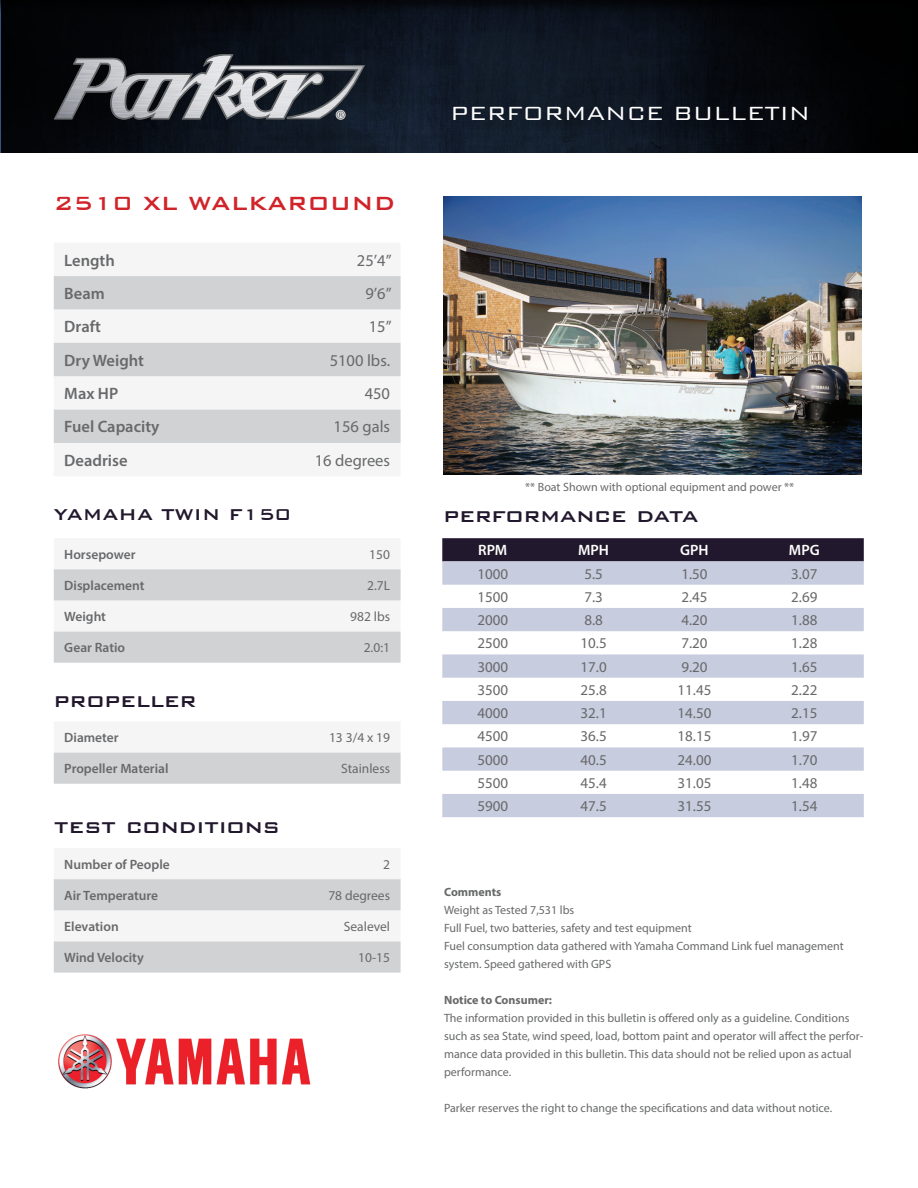
<style>
.page{position:relative;width:918px;height:1188px;background:#fff}
.page>*{position:absolute;margin:0;border:0;box-sizing:border-box;transform-origin:0 0}
.t1{font:500 25.5px "Bank Gothic BT";color:#22182d}
.t2{font:300 25.5px "Bank Gothic BT";color:#fff}
.t3{font:500 25.5px "Bank Gothic BT";color:#d1232a}
.t4{font:500 21px "Bank Gothic BT";color:#22182d}
.t5{font:600 16.5px "Myriad Pro";color:#68696a}
.t6{font:16.5px "Myriad Pro";color:#68696a}
.t7{font:15px "Myriad Pro";color:#68696a}
.t8{font:600 15px "Myriad Pro";color:#fff}
.t9{font:600 13.5px "Myriad Pro";color:#68696a}
.t10{font:13.5px "Myriad Pro";color:#68696a}
.t11{font:12px/18px "Myriad Pro";color:#68696a}
.t12{font:700 12px "Myriad Pro";color:#68696a}
</style>
<div class="page">
<div style="left:0;top:0;width:918px;height:153px;background:#231f20;opacity:.75"></div>
<svg style="left:54px;top:54px;width:311px;height:66px;background:#5f6268"></svg>
<svg style="left:54px;top:276px;width:347px;height:167px;fill:#d1d2d4"></svg>
<svg style="left:54px;top:879px;width:347px;height:94px"></svg>
<svg style="left:54px;top:569px;width:347px;height:94px"></svg>
<div style="left:54px;top:752px;width:347px;height:32px;background:#d1d2d4"></div>
<img style="left:444px;top:196px;width:417px;height:279px">
<div style="left:442px;top:538px;width:422px;height:23px;background:#22182d"></div>
<svg style="left:442px;top:561px;width:422px;height:256px;fill:#c7ccde"></svg>
<img style="left:58px;top:1034px;width:253px;height:55px">
<h1 class="t3" style="left:54px;top:189px;width:343px">2510 XL WALKAROUND</h1>
<h3 class="t5" style="left:64px;top:250px;width:52px">Length</h3>
<h3 class="t6" style="left:357px;top:250px;width:36px">25’4”</h3>
<h3 class="t5" style="left:64px;top:283px;width:42px">Beam</h3>
<h3 class="t6" style="left:365px;top:283px;width:28px">9’6”</h3>
<h3 class="t5" style="left:64px;top:316px;width:38px">Draft</h3>
<h3 class="t6" style="left:369px;top:317px;width:24px">15”</h3>
<h3 class="t5" style="left:64px;top:350px;width:81px">Dry Weight</h3>
<h3 class="t6" style="left:330px;top:350px;width:62px">5100 lbs.</h3>
<h3 class="t5" style="left:64px;top:383px;width:55px">Max HP</h3>
<h3 class="t6" style="left:365px;top:383px;width:27px">450</h3>
<h3 class="t5" style="left:64px;top:416px;width:97px">Fuel Capacity</h3>
<h3 class="t6" style="left:334px;top:417px;width:58px">156 gals</h3>
<h3 class="t5" style="left:64px;top:450px;width:65px">Deadrise</h3>
<h3 class="t6" style="left:315px;top:450px;width:77px">16 degrees</h3>
<h2 class="t4" style="left:54px;top:503px;width:239px">YAMAHA TWIN F150</h2>
<p class="t9" style="left:64px;top:546px;width:73px">Horsepower</p>
<p class="t10" style="left:369px;top:546px;width:22px">150</p>
<p class="t9" style="left:64px;top:577px;width:82px">Displacement</p>
<p class="t10" style="left:367px;top:577px;width:25px">2.7L</p>
<p class="t9" style="left:64px;top:608px;width:43px">Weight</p>
<p class="t10" style="left:350px;top:608px;width:41px">982 lbs</p>
<p class="t9" style="left:64px;top:639px;width:62px">Gear Ratio</p>
<p class="t10" style="left:364px;top:639px;width:28px">2.0:1</p>
<h1 class="t1" style="left:54px;top:686px;width:144px">propeller</h1>
<p class="t9" style="left:64px;top:729px;width:56px">Diameter</p>
<p class="t10" style="left:329px;top:729px;width:63px">13 3/4 x 19</p>
<p class="t9" style="left:64px;top:760px;width:106px">Propeller Material</p>
<p class="t10" style="left:341px;top:760px;width:50px">Stainless</p>
<h1 class="t1" style="left:54px;top:812px;width:228px">test conditions</h1>
<p class="t9" style="left:64px;top:856px;width:107px">Number of People</p>
<p class="t10" style="left:383px;top:856px;width:8px">2</p>
<p class="t9" style="left:64px;top:887px;width:95px">Air Temperature</p>
<p class="t10" style="left:328px;top:887px;width:63px">78 degrees</p>
<p class="t9" style="left:64px;top:918px;width:56px">Elevation</p>
<p class="t10" style="left:344px;top:918px;width:48px">Sealevel</p>
<p class="t9" style="left:64px;top:949px;width:81px">Wind Velocity</p>
<p class="t10" style="left:358px;top:949px;width:33px">10-15</p>
<h1 class="t2" style="left:450px;top:99px;width:362px">PERFORMANCE BULLETIN</h1>
<p class="t11" style="left:525px;top:478px;width:270px">** Boat Shown with optional equipment and power **</p>
<h1 class="t1" style="left:443px;top:501px;width:256px">performance data</h1>
<p class="t8" style="left:478px;top:541px;width:31px">RPM</p>
<p class="t8" style="left:578px;top:541px;width:32px">MPH</p>
<p class="t8" style="left:680px;top:541px;width:30px">GPH</p>
<p class="t8" style="left:789px;top:541px;width:32px">MPG</p>
<p class="t7" style="left:477px;top:564px;width:32px">1000</p>
<p class="t7" style="left:584px;top:564px;width:20px">5.5</p>
<p class="t7" style="left:681px;top:564px;width:28px">1.50</p>
<p class="t7" style="left:791px;top:564px;width:28px">3.07</p>
<p class="t7" style="left:477px;top:588px;width:32px">1500</p>
<p class="t7" style="left:584px;top:588px;width:20px">7.3</p>
<p class="t7" style="left:681px;top:588px;width:28px">2.45</p>
<p class="t7" style="left:791px;top:588px;width:28px">2.69</p>
<p class="t7" style="left:477px;top:611px;width:32px">2000</p>
<p class="t7" style="left:584px;top:611px;width:20px">8.8</p>
<p class="t7" style="left:681px;top:611px;width:28px">4.20</p>
<p class="t7" style="left:791px;top:611px;width:28px">1.88</p>
<p class="t7" style="left:477px;top:634px;width:32px">2500</p>
<p class="t7" style="left:581px;top:634px;width:28px">10.5</p>
<p class="t7" style="left:681px;top:634px;width:28px">7.20</p>
<p class="t7" style="left:791px;top:634px;width:28px">1.28</p>
<p class="t7" style="left:477px;top:657px;width:32px">3000</p>
<p class="t7" style="left:581px;top:657px;width:28px">17.0</p>
<p class="t7" style="left:681px;top:657px;width:28px">9.20</p>
<p class="t7" style="left:791px;top:657px;width:28px">1.65</p>
<p class="t7" style="left:477px;top:681px;width:32px">3500</p>
<p class="t7" style="left:581px;top:681px;width:28px">25.8</p>
<p class="t7" style="left:678px;top:681px;width:35px">11.45</p>
<p class="t7" style="left:791px;top:681px;width:28px">2.22</p>
<p class="t7" style="left:477px;top:704px;width:32px">4000</p>
<p class="t7" style="left:581px;top:704px;width:28px">32.1</p>
<p class="t7" style="left:678px;top:704px;width:35px">14.50</p>
<p class="t7" style="left:791px;top:704px;width:28px">2.15</p>
<p class="t7" style="left:477px;top:727px;width:32px">4500</p>
<p class="t7" style="left:581px;top:727px;width:28px">36.5</p>
<p class="t7" style="left:678px;top:727px;width:35px">18.15</p>
<p class="t7" style="left:791px;top:727px;width:28px">1.97</p>
<p class="t7" style="left:477px;top:750px;width:32px">5000</p>
<p class="t7" style="left:581px;top:750px;width:28px">40.5</p>
<p class="t7" style="left:678px;top:750px;width:35px">24.00</p>
<p class="t7" style="left:791px;top:750px;width:28px">1.70</p>
<p class="t7" style="left:477px;top:774px;width:32px">5500</p>
<p class="t7" style="left:581px;top:774px;width:28px">45.4</p>
<p class="t7" style="left:678px;top:774px;width:35px">31.05</p>
<p class="t7" style="left:791px;top:774px;width:28px">1.48</p>
<p class="t7" style="left:477px;top:797px;width:32px">5900</p>
<p class="t7" style="left:581px;top:797px;width:28px">47.5</p>
<p class="t7" style="left:678px;top:797px;width:35px">31.55</p>
<p class="t7" style="left:791px;top:797px;width:28px">1.54</p>
<p class="t12" style="left:444px;top:884px;width:59px">Comments</p>
<p class="t11" style="left:444px;top:901px;width:401px">Weight as Tested 7,531 lbs<br>Full Fuel, two batteries, safety and test equipment<br>Fuel consumption data gathered with Yamaha Command Link fuel management system. Speed gathered with GPS</p>
<p class="t12" style="left:444px;top:992px;width:109px">Notice to Consumer:</p>
<p class="t11" style="left:444px;top:1009px;width:421px">The information provided in this bulletin is offered only as a guideline. Conditions such as sea State, wind speed, load, bottom paint and operator will affect the perfor&shy;mance data provided in this bulletin. This data should not be relied upon as actual performance.</p>
<p class="t11" style="left:444px;top:1099px;width:390px">Parker reserves the right to change the specifications and data without notice.</p>
</div>
